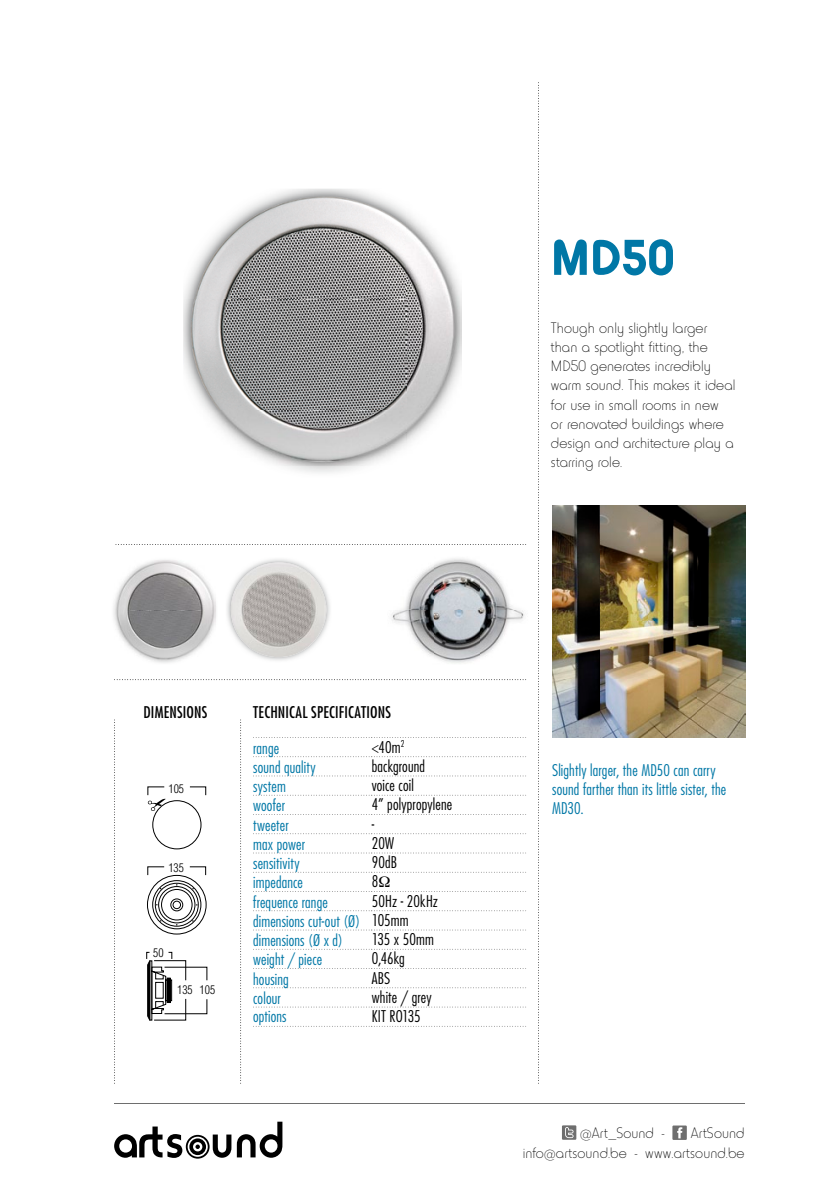
<style>
.page{position:relative;width:819px;height:1191px;background:#fff}
.page>*{position:absolute;margin:0;border:0;box-sizing:border-box;transform-origin:0 0}
.t1{font:700 52.5px "Horatio EF";color:#0077a6}
.t2{font:300 15.75px/19.2px "Horatio EF";letter-spacing:.005em;color:#000;text-align:right}
.t3{font:300 condensed 15.75px/19.2px "Futura";letter-spacing:.01em;color:#0077a6}
.t4{font:300 condensed 15.75px "Futura";letter-spacing:.01em;color:#000}
.t5{font:condensed 15.75px "Futura";letter-spacing:.015em;color:#000}
.t6{font:300 condensed 11.72px "Helvetica";color:#000}
.s1{color:#000}
</style>
<div class="page">
<svg style="left:538px;top:82px;width:1px;height:1001px"></svg>
<svg style="left:115px;top:544px;width:411px;height:1px"></svg>
<svg style="left:114px;top:679px;width:412px;height:1px"></svg>
<svg style="left:240px;top:719px;width:1px;height:364px"></svg>
<svg style="left:114px;top:719px;width:1px;height:364px"></svg>
<img style="left:114px;top:560px;width:101px;height:101px">
<img style="left:391px;top:558px;width:133px;height:105px">
<img style="left:227px;top:559px;width:103px;height:102px">
<img style="left:231px;top:562px;width:96px;height:95px">
<img style="left:184px;top:244px;width:277px;height:229px">
<img style="left:209px;top:189px;width:228px;height:55px">
<img style="left:183px;top:300px;width:1px;height:61px">
<div style="left:170px;top:898px;width:13px;height:13px;border:1px solid #000;border-radius:50%"></div>
<div style="left:173px;top:901px;width:8px;height:8px;border:1px solid #000;border-radius:50%"></div>
<svg style="left:147px;top:866px;width:59px;height:9px"></svg>
<div style="left:161px;top:889px;width:31px;height:31px;border:1px solid #000;border-radius:50%"></div>
<div style="left:158px;top:886px;width:37px;height:37px;border:1px solid #000;border-radius:50%"></div>
<div style="left:155px;top:883px;width:43px;height:43px;border:1px solid #000;border-radius:50%"></div>
<div style="left:152px;top:880px;width:49px;height:49px;border:1px solid #000;border-radius:50%"></div>
<div style="left:147px;top:875px;width:59px;height:59px;border:1px solid #000;border-radius:50%"></div>
<svg style="left:146px;top:951px;width:61px;height:70px"></svg>
<div style="left:167px;top:977px;width:3px;height:25px;border:1px solid #000"></div>
<div style="left:152px;top:800px;width:49px;height:49px;border:1px solid #000;border-radius:50%"></div>
<svg style="left:147px;top:786px;width:59px;height:25px"></svg>
<hr style="left:114px;top:1103px;width:630px;height:1px;background:#6e6e6e">
<svg style="left:237px;top:1121px;width:45px;height:36px"></svg>
<svg style="left:114px;top:1126px;width:117px;height:32px"></svg>
<div style="left:562px;top:1125px;width:14px;height:14px;background:#6e6e6e"></div>
<svg style="left:565px;top:1127px;width:8px;height:11px"></svg>
<div style="left:672px;top:1125px;width:14px;height:15px;background:#6e6e6e"></div>
<svg style="left:677px;top:1127px;width:5px;height:11px"></svg>
<svg style="left:253px;top:756px;width:273px;height:1px"></svg>
<svg style="left:253px;top:775px;width:273px;height:1px"></svg>
<svg style="left:253px;top:794px;width:273px;height:1px"></svg>
<svg style="left:253px;top:814px;width:273px;height:1px"></svg>
<svg style="left:253px;top:833px;width:273px;height:1px"></svg>
<svg style="left:253px;top:852px;width:273px;height:1px"></svg>
<svg style="left:253px;top:910px;width:273px;height:1px"></svg>
<svg style="left:253px;top:929px;width:273px;height:1px"></svg>
<svg style="left:253px;top:968px;width:273px;height:1px"></svg>
<svg style="left:253px;top:987px;width:273px;height:1px"></svg>
<svg style="left:253px;top:1006px;width:273px;height:1px"></svg>
<svg style="left:253px;top:737px;width:273px;height:1px"></svg>
<svg style="left:253px;top:1026px;width:273px;height:1px"></svg>
<img style="left:552px;top:506px;width:193px;height:231px">
<svg style="left:253px;top:872px;width:273px;height:20px"></svg>
<h1 class="t1" style="left:551px;top:228px;width:125px">MD50</h1>
<p class="t2" style="left:551px;top:318px;width:186px;text-align:left">Though only slightly larger than a spotlight fitting, the<br>MD50 generates incredibly warm sound. This makes it ideal for use in small rooms in new<br>or renovated buildings where design and architecture play a starring role.</p>
<p class="t5" style="left:143px;top:702px;width:65px">DIMENSIONS</p>
<p class="t5" style="left:253px;top:702px;width:139px">TECHNICAL SPECIFICATIONS</p>
<p class="t6" style="left:168px;top:781px;width:17px">105</p>
<p class="t6" style="left:168px;top:860px;width:17px">135</p>
<p class="t6" style="left:153px;top:946px;width:12px">50</p>
<p class="t6" style="left:177px;top:982px;width:40px">135 105</p>
<p class="t3" style="left:253px;top:738px;width:28px">range</p>
<p class="t4" style="left:372px;top:737px;width:34px">&lt;40m<sup>2</sup></p>
<p class="t3" style="left:253px;top:757px;width:64px">sound quality</p>
<p class="t4" style="left:372px;top:756px;width:55px">background</p>
<p class="t3" style="left:253px;top:776px;width:34px">system</p>
<p class="t4" style="left:372px;top:775px;width:44px">voice coil</p>
<p class="t3" style="left:253px;top:795px;width:33px">woofer</p>
<p class="t4" style="left:372px;top:794px;width:82px">4” polypropylene</p>
<p class="t3" style="left:253px;top:815px;width:37px">tweeter</p>
<p class="t4" style="left:372px;top:814px;width:4px">-</p>
<p class="t3" style="left:253px;top:834px;width:53px">max power</p>
<p class="t4" style="left:372px;top:833px;width:24px">20W</p>
<p class="t3" style="left:253px;top:853px;width:48px">sensitivity</p>
<p class="t4" style="left:372px;top:852px;width:27px">90dB</p>
<p class="t3" style="left:253px;top:872px;width:51px">impedance</p>
<p class="t4" style="left:372px;top:871px;width:8px">8</p>
<p class="t3" style="left:253px;top:892px;width:76px">frequence range</p>
<p class="t3" style="left:253px;top:890px;width:186px;line-height:19.8px;text-indent:119px"><span class="s1">50Hz - 20kHz </span>dimensions cut-out (Ø) <span class="s1">105mm </span>dimensions (Ø x d)</p>
<p class="t4" style="left:372px;top:929px;width:64px">135 x 50mm</p>
<p class="t3" style="left:253px;top:949px;width:71px">weight / piece</p>
<p class="t4" style="left:372px;top:948px;width:35px">0,46kg</p>
<p class="t3" style="left:253px;top:968px;width:37px">housing</p>
<p class="t4" style="left:372px;top:968px;width:20px">ABS</p>
<p class="t3" style="left:253px;top:988px;width:29px">colour</p>
<p class="t4" style="left:372px;top:987px;width:61px">white / grey</p>
<p class="t3" style="left:253px;top:1006px;width:35px">options</p>
<p class="t4" style="left:372px;top:1006px;width:51px">KIT RO135</p>
<p class="t3" style="left:552px;top:760px;width:176px">Slightly larger, the MD50 can carry sound farther than its little sister, the<br>MD30.</p>
<p class="t2" style="left:522px;top:1123px;width:223px;line-height:19.9px">ArtSound<br>info@artsound.be - www.artsound.be</p>
<p class="t2" style="left:580px;top:1123px;width:86px">@Art_Sound -</p>
</div>
